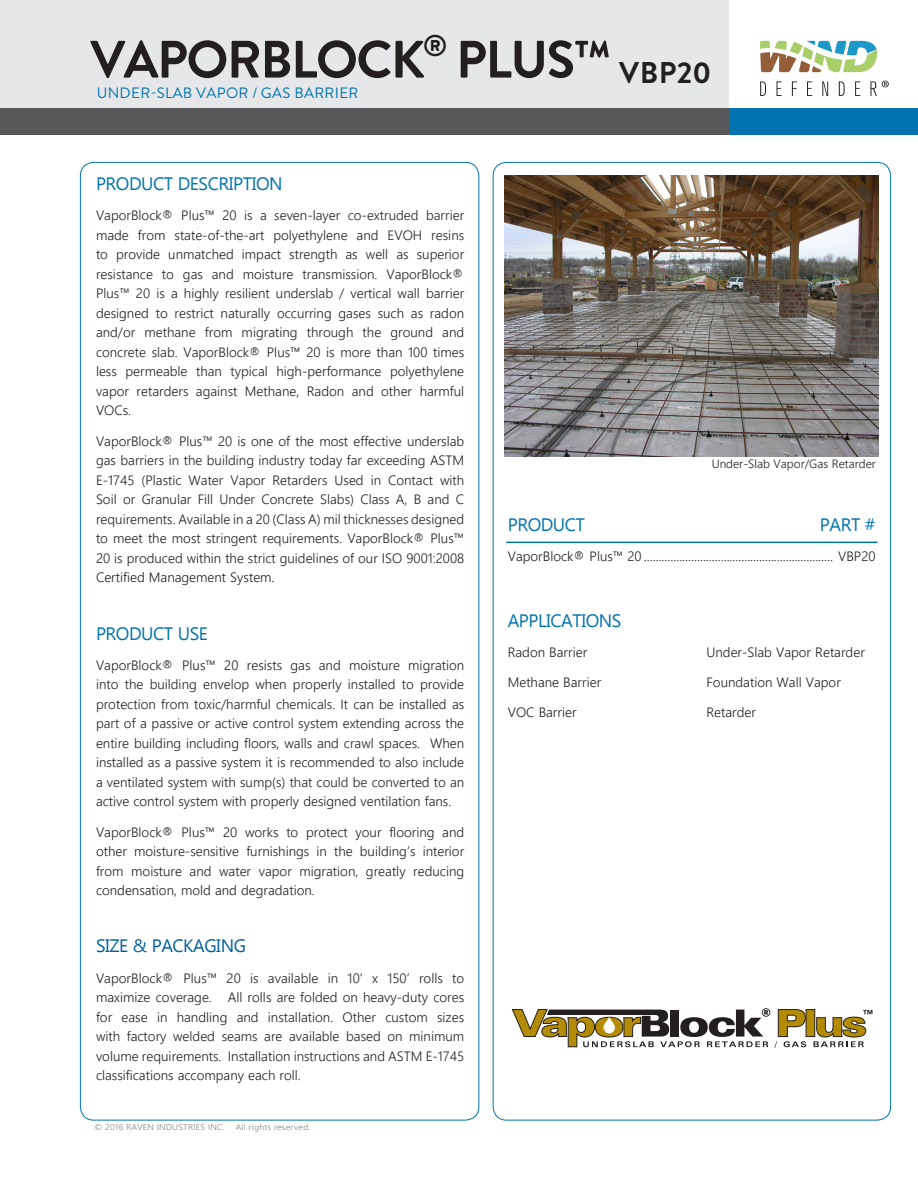
<style>
.page{position:relative;width:918px;height:1188px;background:#fff}
.page>*{position:absolute;margin:0;border:0;box-sizing:border-box;transform-origin:0 0}
.t1{font:700 52.5px "Brandon Grotesque";letter-spacing:-.03em;color:#231f20}
.t2{font:700 30px "Brandon Grotesque";letter-spacing:.015em;color:#231f20}
.t3{font:18px "Segoe UI";letter-spacing:-.025em;color:#0073ae}
.t4{font:18px "Segoe UI";letter-spacing:-.025em;color:#00609c}
.t5{font:15px "Brandon Grotesque";letter-spacing:.02em;color:#0073ae}
.t6{font:300 13.5px/19.5px "Segoe UI";color:#231f20;text-align:justify}
.t7{font:300 12px "Segoe UI";color:#231f20}
.t8{font:300 8.25px "Segoe UI";letter-spacing:.02em;color:#808285;scale:1.09 1}
</style>
<div class="page">
<div style="left:0;top:0;width:729px;height:108px;background:#e6e7e9"></div>
<hr style="left:506px;top:542px;width:372px;height:1px;background:#0073ae">
<div style="left:0;top:108px;width:729px;height:27px;background:#57585a"></div>
<div style="left:729px;top:108px;width:189px;height:27px;background:#0073ae"></div>
<img style="left:504px;top:176px;width:375px;height:280px">
<div style="left:806px;top:1009px;width:9px;height:28px;background:#b38c04;border:1px solid #231f20"></div>
<svg style="left:814px;top:1010px;width:58px;height:37px"></svg>
<svg style="left:512px;top:1008px;width:294px;height:40px"></svg>
<svg style="left:760px;top:41px;width:117px;height:31px"></svg>
<svg style="left:760px;top:81px;width:6px;height:15px"></svg>
<svg style="left:777px;top:81px;width:5px;height:15px"></svg>
<svg style="left:792px;top:81px;width:5px;height:15px"></svg>
<svg style="left:807px;top:81px;width:5px;height:15px"></svg>
<svg style="left:822px;top:81px;width:6px;height:15px"></svg>
<svg style="left:839px;top:81px;width:6px;height:15px"></svg>
<svg style="left:855px;top:81px;width:5px;height:15px"></svg>
<svg style="left:870px;top:81px;width:19px;height:15px"></svg>
<p class="t1" style="left:90px;top:23px;width:522px">VAPORBLOCK<sup>®</sup> PLUS™</p>
<p class="t5" style="left:97px;top:82px;width:263px">UNDER-SLAB VAPOR / GAS BARRIER</p>
<p class="t2" style="left:619px;top:51px;width:93px">VBP20</p>
<p class="t3" style="left:96px;top:171px;width:188px">PRODUCT DESCRIPTION</p>
<p class="t6" style="left:96px;top:205px;width:370px">VaporBlock® Plus™ 20 is a seven-layer co-extruded barrier made from state-of-the-art polyethylene and EVOH resins to provide unmatched impact strength as well as superior resistance to gas and moisture transmission. VaporBlock® Plus™ 20 is a highly resilient underslab / vertical wall barrier designed to restrict naturally occurring gases such as radon and/or methane from migrating through the ground and concrete slab. VaporBlock® Plus™ 20 is more than 100 times less permeable than typical high-performance polyethylene vapor retarders against Methane, Radon and other harmful VOCs.</p>
<p class="t6" style="left:96px;top:431px;width:370px">VaporBlock® Plus™ 20 is one of the most effective underslab gas barriers in the building industry today far exceeding ASTM E-1745 (Plastic Water Vapor Retarders Used in Contact with Soil or Granular Fill Under Concrete Slabs) Class A, B and C requirements. Available in a 20 (Class A) mil thicknesses designed to meet the most stringent requirements. VaporBlock® Plus™ 20 is produced within the strict guidelines of our ISO 9001:2008<br>Certified Management System.</p>
<p class="t3" style="left:96px;top:621px;width:113px">PRODUCT USE</p>
<p class="t6" style="left:96px;top:655px;width:370px">VaporBlock® Plus™ 20 resists gas and moisture migration into the building envelop when properly installed to provide protection from toxic/harmful chemicals. It can be installed as part of a passive or active control system extending across the entire building including floors, walls and crawl spaces. When installed as a passive system it is recommended to also include a ventilated system with sump(s) that could be converted to an active control system with properly designed ventilation fans.</p>
<p class="t6" style="left:96px;top:822px;width:370px">VaporBlock® Plus™ 20 works to protect your flooring and other moisture-sensitive furnishings in the building’s interior from moisture and water vapor migration, greatly reducing condensation, mold and degradation.</p>
<p class="t4" style="left:96px;top:934px;width:152px">SIZE &amp; PACKAGING</p>
<p class="t6" style="left:96px;top:968px;width:370px">VaporBlock® Plus™ 20 is available in 10’ x 150’ rolls to maximize coverage. All rolls are folded on heavy-duty cores for ease in handling and installation. Other custom sizes with factory welded seams are available based on minimum volume requirements. Installation instructions and ASTM E-1745 classifications accompany each roll.</p>
<p class="t8" style="left:94px;top:1121px;width:121px">© 2016 RAVEN INDUSTRIES INC.</p>
<p class="t8" style="left:236px;top:1121px;width:70px">All rights reserved.</p>
<p class="t7" style="left:712px;top:454px;width:166px">Under-Slab Vapor/Gas Retarder</p>
<p class="t3" style="left:508px;top:512px;width:79px">PRODUCT</p>
<p class="t3" style="left:820px;top:512px;width:57px">PART #</p>
<p class="t6" style="left:508px;top:546px;width:369px">VaporBlock® Plus™ 20 ................................................................ VBP20</p>
<p class="t3" style="left:508px;top:609px;width:115px">APPLICATIONS</p>
<p class="t6" style="left:508px;top:642px;width:81px">Radon Barrier</p>
<p class="t6" style="left:508px;top:672px;width:95px">Methane Barrier</p>
<p class="t6" style="left:508px;top:702px;width:70px">VOC Barrier</p>
<p class="t6" style="left:707px;top:641px;width:160px">Under-Slab Vapor Retarder</p>
<p class="t6" style="left:707px;top:671px;width:136px">Foundation Wall Vapor</p>
<p class="t6" style="left:707px;top:701px;width:51px">Retarder</p>
</div>
